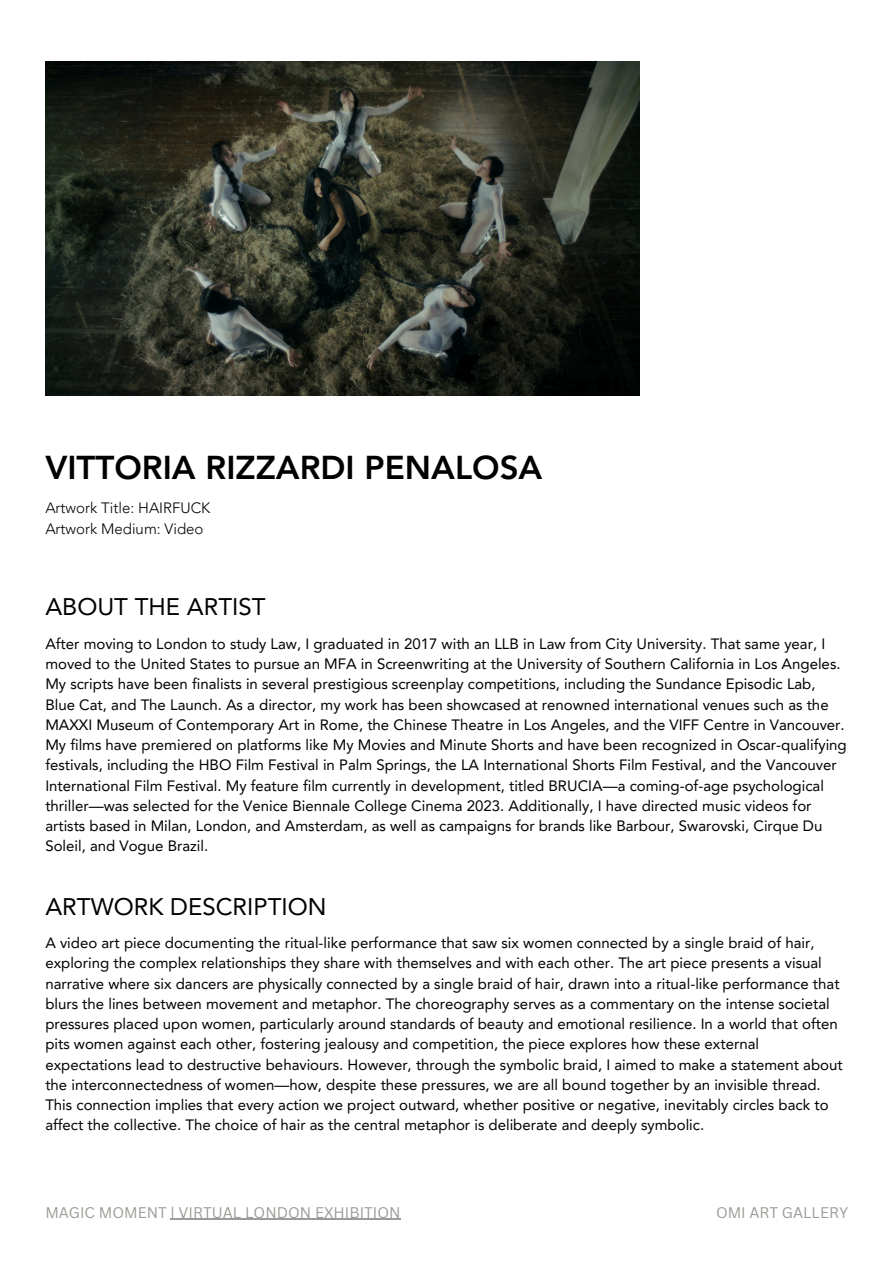
<style>
.page{position:relative;width:894px;height:1264px;background:#fff}
.page>*{position:absolute;margin:0;border:0;box-sizing:border-box;transform-origin:0 0}
.t1{font:800 33px "Avenir LT Pro";color:#000}
.t2{font:24px "Avenir LT Pro";color:#000}
.t3{font:15px/20.2px "Avenir LT Pro";color:#000}
.t4{font:15px "Canva Sans";color:#9b9b97}
.t5{font:300 15px "Avenir LT Pro";color:#000}
</style>
<div class="page">
<img style="left:45px;top:61px;width:594px;height:334px">
<hr style="left:170px;top:1218px;width:230px;height:1px;background:#9b9b97">
<p class="t1" style="left:45px;top:454px;width:498px">VITTORIA RIZZARDI PENALOSA</p>
<h1 class="t5" style="left:45px;top:502px;width:166px">Artwork Title: HAIRFUCK</h1>
<p class="t5" style="left:45px;top:522px;width:160px">Artwork Medium: Video</p>
<p class="t2" style="left:45px;top:597px;width:222px">ABOUT THE ARTIST</p>
<p class="t3" style="left:45px;top:634px;width:802px">After moving to London to study Law, I graduated in 2017 with an LLB in Law from City University. That same year, I moved to the United States to pursue an MFA in Screenwriting at the University of Southern California in Los Angeles.<br>My scripts have been finalists in several prestigious screenplay competitions, including the Sundance Episodic Lab, Blue Cat, and The Launch. As a director, my work has been showcased at renowned international venues such as the MAXXI Museum of Contemporary Art in Rome, the Chinese Theatre in Los Angeles, and the VIFF Centre in Vancouver.<br>My films have premiered on platforms like My Movies and Minute Shorts and have been recognized in Oscar-qualifying festivals, including the HBO Film Festival in Palm Springs, the LA International Shorts Film Festival, and the Vancouver International Film Festival. My feature film currently in development, titled BRUCIA—a coming-of-age psychological thriller—was selected for the Venice Biennale College Cinema 2023. Additionally, I have directed music videos for artists based in Milan, London, and Amsterdam, as well as campaigns for brands like Barbour, Swarovski, Cirque Du Soleil, and Vogue Brazil.</p>
<h2 class="t2" style="left:45px;top:896px;width:282px">ARTWORK DESCRIPTION</h2>
<h3 class="t3" style="left:45px;top:934px;width:798px">A video art piece documenting the ritual-like performance that saw six women connected by a single braid of hair, exploring the complex relationships they share with themselves and with each other. The art piece presents a visual narrative where six dancers are physically connected by a single braid of hair, drawn into a ritual-like performance that blurs the lines between movement and metaphor. The choreography serves as a commentary on the intense societal pressures placed upon women, particularly around standards of beauty and emotional resilience. In a world that often pits women against each other, fostering jealousy and competition, the piece explores how these external expectations lead to destructive behaviours. However, through the symbolic braid, I aimed to make a statement about the interconnectedness of women—how, despite these pressures, we are all bound together by an invisible thread.<br>This connection implies that every action we project outward, whether positive or negative, inevitably circles back to affect the collective. The choice of hair as the central metaphor is deliberate and deeply symbolic.</h3>
<p class="t4" style="left:45px;top:1201px;width:357px">MAGIC MOMENT | VIRTUAL LONDON EXHIBITION</p>
<h2 class="t4" style="left:715px;top:1201px;width:134px">OMI ART GALLERY</h2>
</div>
